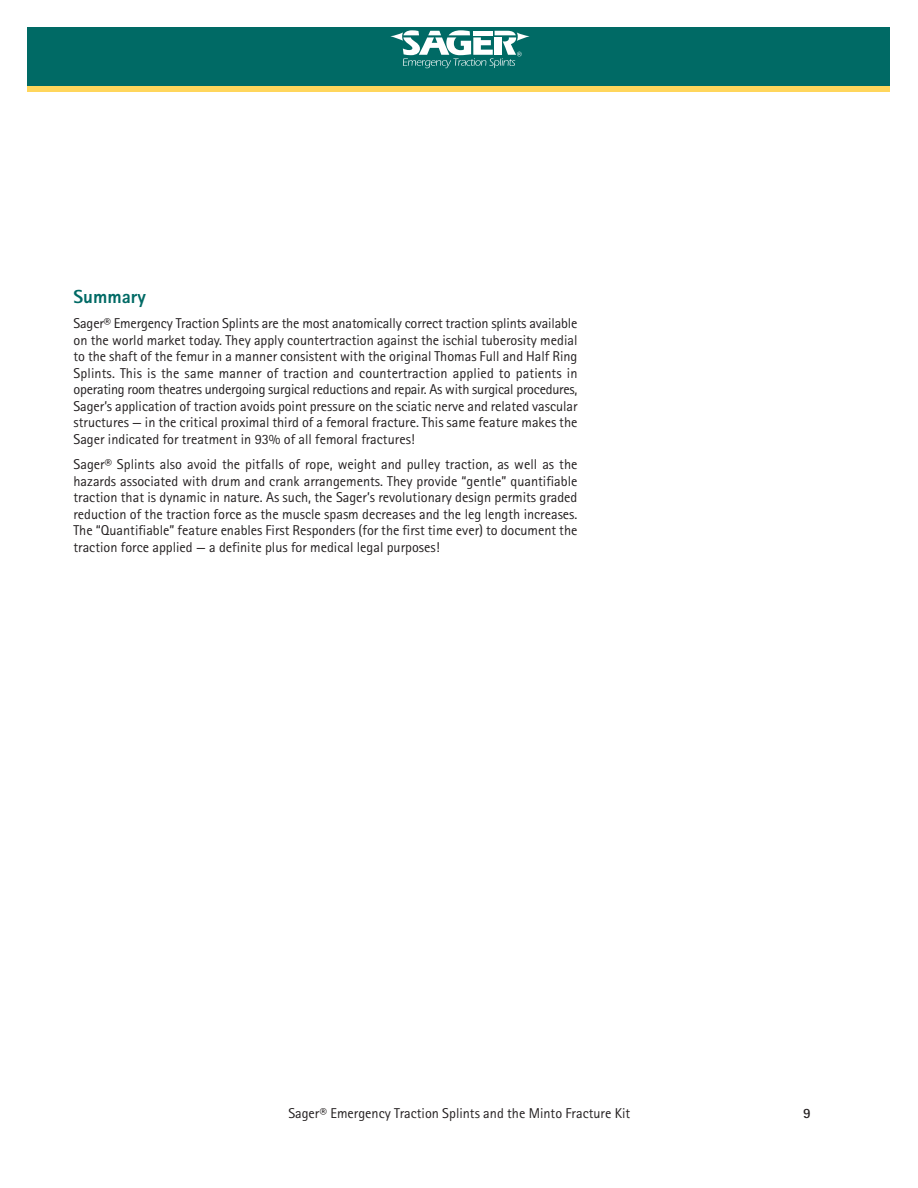
<style>
.page{position:relative;width:918px;height:1188px;background:#fff}
.page>*{position:absolute;margin:0;border:0;box-sizing:border-box;transform-origin:0 0}
.t1{font:800 18.9px "Rotis Sans Serif";color:#006a65}
.t2{font:14.25px/16.5px "Rotis Sans Serif";color:#231f20;text-align:justify}
.t3{font:700 14.25px "Rotis Sans Serif";color:#231f20}
</style>
<div class="page">
<div style="left:27px;top:27px;width:863px;height:65px;background:#ffd65c"></div>
<div style="left:27px;top:27px;width:863px;height:59px;background:#006a65"></div>
<svg style="left:390px;top:30px;width:140px;height:38px"></svg>
<h1 class="t1" style="left:73px;top:289px;width:74px">Summary</h1>
<p class="t2" style="left:73px;top:316px;width:506px">Sager® Emergency Traction Splints are the most anatomically correct traction splints available on the world market today. They apply countertraction against the ischial tuberosity medial to the shaft of the femur in a manner consistent with the original Thomas Full and Half Ring Splints. This is the same manner of traction and countertraction applied to patients in operating room theatres undergoing surgical reductions and repair. As with surgical procedures, Sager’s application of traction avoids point pressure on the sciatic nerve and related vascular structures — in the critical proximal third of a femoral fracture. This same feature makes the Sager indicated for treatment in 93% of all femoral fractures!</p>
<p class="t2" style="left:73px;top:457px;width:506px">Sager® Splints also avoid the pitfalls of rope, weight and pulley traction, as well as the hazards associated with drum and crank arrangements. They provide “gentle” quantifiable traction that is dynamic in nature. As such, the Sager’s revolutionary design permits graded reduction of the traction force as the muscle spasm decreases and the leg length increases.<br>The “Quantifiable” feature enables First Responders (for the first time ever) to document the traction force applied — a definite plus for medical legal purposes!</p>
<p class="t2" style="left:288px;top:1107px;width:343px">Sager® Emergency Traction Splints and the Minto Fracture Kit</p>
<p class="t3" style="left:803px;top:1109px;width:9px">9</p>
</div>
